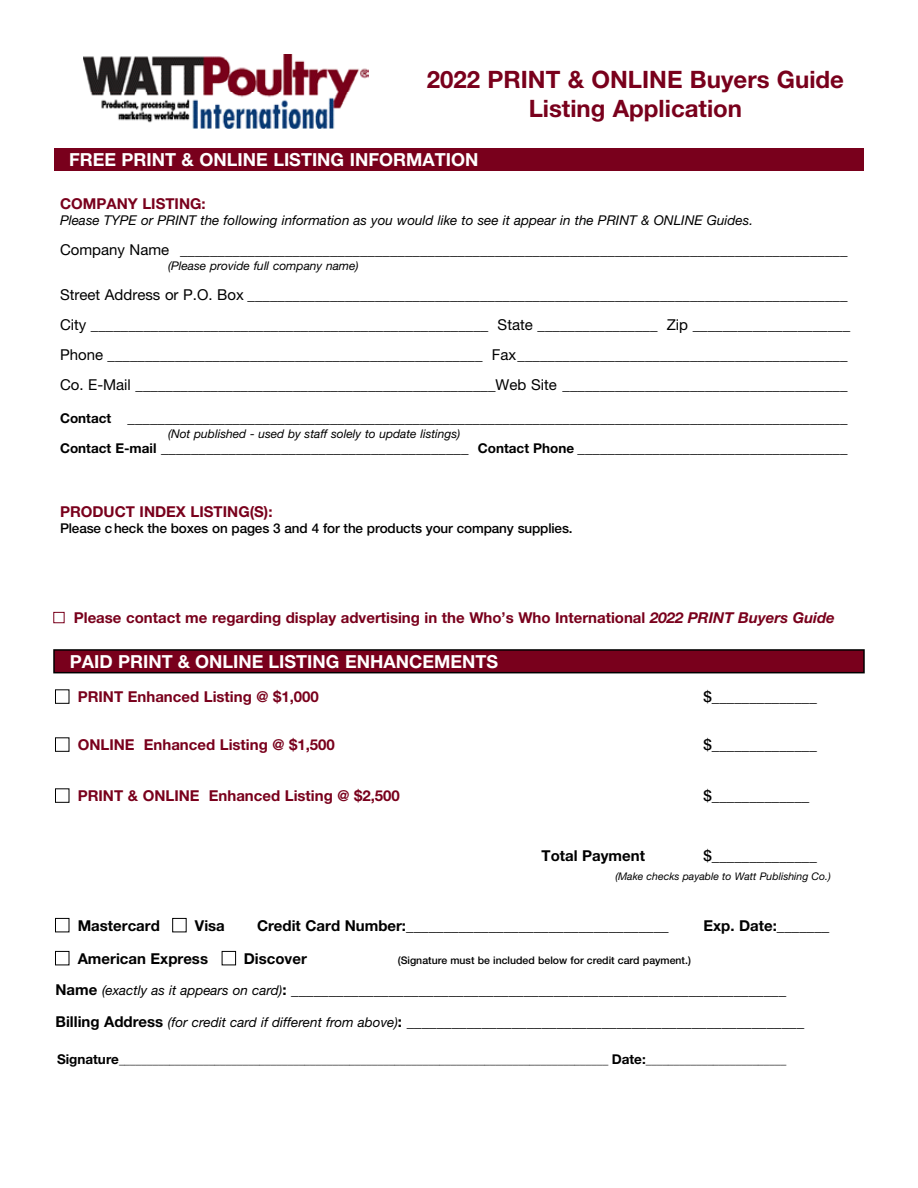
<style>
.page{position:relative;width:918px;height:1188px;background:#fff}
.page>*{position:absolute;margin:0;border:0;box-sizing:border-box;transform-origin:0 0}
.t1{font:700 24px/28.8px "Helvetica Neue LT Std";color:#79001c;text-align:center}
.t2{font:700 18px "Helvetica Neue LT Std";color:#fff}
.t3{font:15px/30px "Helvetica Neue LT Std";color:#000}
.t4{font:700 15px/31.5px "Helvetica Neue LT Std";color:#000}
.t5{font:700 15px "Helvetica Neue LT Std";color:#79001c}
.t6{font:500 15px "Helvetica Neue LT Std";color:#000}
.t7{font:italic 13.5px "Helvetica Neue LT Std";color:#000}
.t8{font:500 13.5px "Helvetica Neue LT Std";letter-spacing:-.01em;color:#000}
.t9{font:italic 12px "Helvetica Neue LT Std";color:#000}
.t10{font:500 11.25px "Helvetica Neue LT Std";color:#000}
.t11{font:500 10.5px "Helvetica Neue LT Std";color:#000}
.t12{font:italic 10.5px "Helvetica Neue LT Std";color:#000}
.s1{font-weight:700;font-size:13.5px}
.s2{font-style:italic}
.s3{font-weight:400;font-style:italic;font-size:13.5px}
</style>
<div class="page">
<img style="left:84px;top:54px;width:285px;height:75px">
<div style="left:54px;top:148px;width:810px;height:23px;background:#79001c"></div>
<div style="left:54px;top:650px;width:810px;height:23px;background:#79001c"></div>
<div style="left:53px;top:649px;width:812px;height:24px;border:2px solid #000"></div>
<h1 class="t1" style="left:427px;top:64px;width:419px">2022 PRINT &amp; ONLINE Buyers Guide<br>Listing Application</h1>
<p class="t2" style="left:69px;top:148px;width:411px">FREE PRINT &amp; ONLINE LISTING INFORMATION</p>
<p class="t5" style="left:60px;top:194px;width:147px">COMPANY LISTING:</p>
<p class="t7" style="left:60px;top:212px;width:695px">Please TYPE or PRINT the following information as you would like to see it appear in the PRINT &amp; ONLINE Guides.</p>
<p class="t3" style="left:60px;top:234px;width:789px">Company Name _________________________________________________________________________________________</p>
<p class="t9" style="left:168px;top:258px;width:192px">(Please provide full company name)</p>
<p class="t3" style="left:60px;top:279px;width:792px">Street Address or P.O. Box ________________________________________________________________________________ City _____________________________________________________ State ________________ Zip _____________________ Phone __________________________________________________ Fax____________________________________________ Co. E-Mail ________________________________________________Web Site ______________________________________</p>
<p class="t3" style="left:60px;top:402px;width:789px"><span class="s1">Contact</span> ________________________________________________________________________________________________</p>
<p class="t9" style="left:168px;top:426px;width:294px">(Not published - used by staff solely to update listings)</p>
<p class="t3" style="left:60px;top:432px;width:789px"><span class="s1">Contact E-mail</span> _________________________________________ <span class="s1">Contact Phone</span> ____________________________________</p>
<p class="t5" style="left:60px;top:502px;width:214px">PRODUCT INDEX LISTING(S):</p>
<p class="t8" style="left:60px;top:520px;width:514px">Please check the boxes on pages 3 and 4 for the products your company supplies.</p>
<p class="t5" style="left:53px;top:608px;width:783px">■ Please contact me regarding display advertising in the Who’s Who International <span class="s2">2022 PRINT Buyers Guide</span></p>
<p class="t2" style="left:70px;top:650px;width:430px">PAID PRINT &amp; ONLINE LISTING ENHANCEMENTS</p>
<p class="t5" style="left:78px;top:687px;width:243px">PRINT Enhanced Listing @ $1,000</p>
<p class="t6" style="left:704px;top:688px;width:115px">$______________</p>
<p class="t5" style="left:78px;top:735px;width:259px">ONLINE Enhanced Listing @ $1,500</p>
<p class="t6" style="left:704px;top:736px;width:115px">$______________</p>
<p class="t5" style="left:78px;top:786px;width:324px">PRINT &amp; ONLINE Enhanced Listing @ $2,500</p>
<p class="t6" style="left:704px;top:787px;width:107px">$_____________</p>
<p class="t4" style="left:542px;top:840px;width:105px">Total Payment</p>
<p class="t6" style="left:704px;top:847px;width:115px">$______________</p>
<p class="t12" style="left:615px;top:870px;width:217px">(Make checks payable to Watt Publishing Co.)</p>
<p class="t4" style="left:78px;top:909px;width:84px">Mastercard</p>
<p class="t4" style="left:195px;top:909px;width:31px">Visa</p>
<p class="t4" style="left:257px;top:909px;width:413px">Credit Card Number:___________________________________</p>
<p class="t4" style="left:704px;top:909px;width:127px">Exp. Date:_______</p>
<p class="t4" style="left:78px;top:942px;width:132px">American Express</p>
<p class="t4" style="left:244px;top:942px;width:65px">Discover</p>
<p class="t11" style="left:398px;top:954px;width:295px">(Signature must be included below for credit card payment.)</p>
<p class="t4" style="left:56px;top:974px;width:750px">Name <span class="s3">(exactly as it appears on card)</span>: __________________________________________________________________<br>Billing Address <span class="s3">(for credit card if different from above)</span>: _____________________________________________________</p>
<p class="t10" style="left:57px;top:1054px;width:731px"><span class="s1">Signature</span>_______________________________________________________________________________________ <span class="s1">Date:</span>_________________________</p>
</div>
